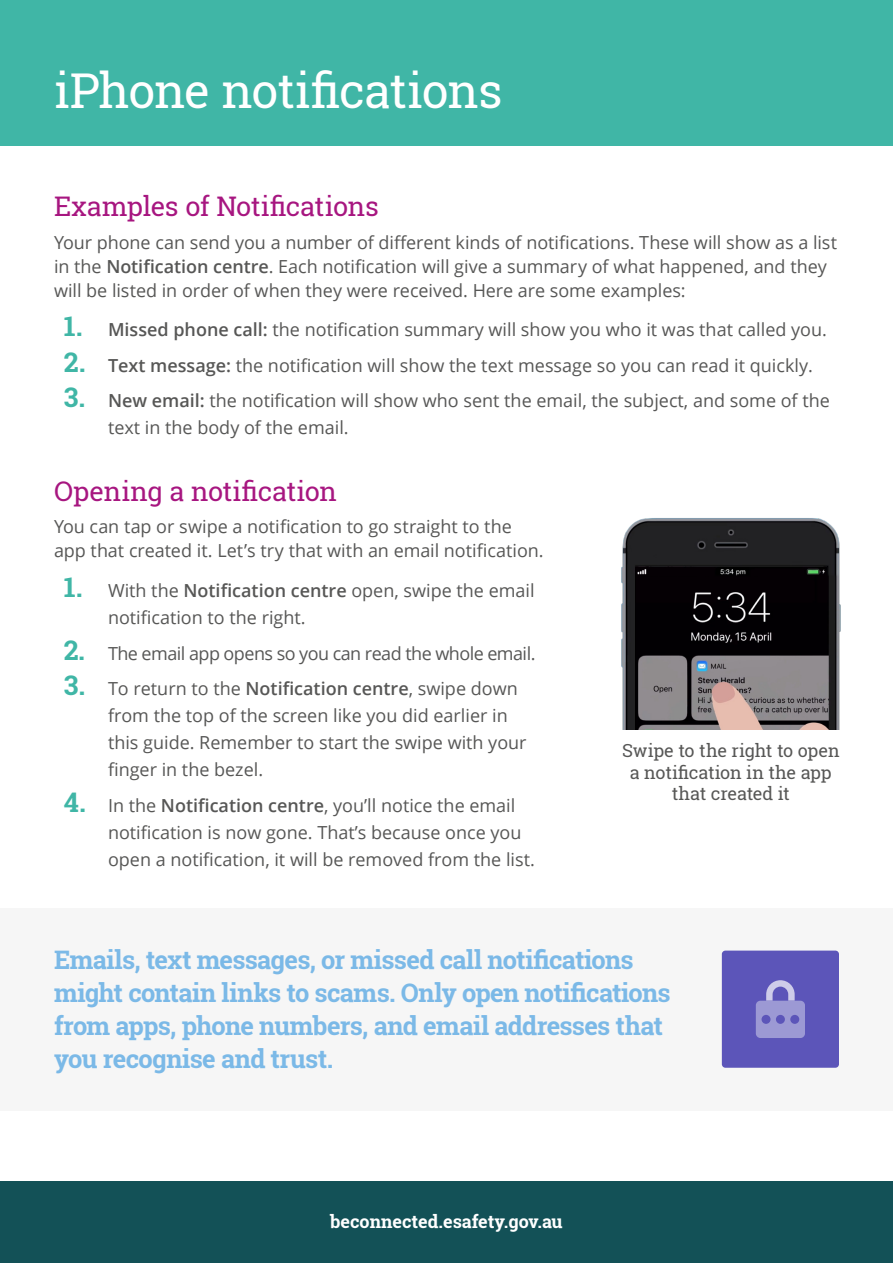
<style>
.page{position:relative;width:893px;height:1263px;background:#fff}
.page>*{position:absolute;margin:0;border:0;box-sizing:border-box;transform-origin:0 0}
.t1{font:48px "Roboto Slab";letter-spacing:-.02em;color:#fff}
.t2{font:27px "Roboto Slab";letter-spacing:-.01em;color:#a71680}
.t3{font:700 25.5px/33px "Roboto Slab";letter-spacing:-.025em;color:#7bb9e7}
.t4{font:18px/27px "Open Sans";color:#575756}
.t5{font:18px/21.6px "Roboto Slab";letter-spacing:-.015em;color:#575756;text-align:center}
.t6{font:18px "Open Sans";letter-spacing:-.03em;color:#575756}
.t7{font:700 18px "Roboto Slab";color:#fff}
.s1{font-weight:600}
.s2{font-family:"Roboto Slab";font-weight:700;font-size:27px;color:#40b6a6}
</style>
<div class="page">
<div style="left:0;top:1181px;width:893px;height:82px;background:#135157"></div>
<div style="left:0;top:0;width:893px;height:145px;background:#40b6a6"></div>
<div style="left:0;top:908px;width:893px;height:202px;background:#f6f6f6"></div>
<div style="left:722px;top:950px;width:117px;height:118px;background:#5c55b9;border-radius:4px"></div>
<svg style="left:766px;top:980px;width:29px;height:21px"></svg>
<div style="left:756px;top:1001px;width:49px;height:37px;background:#9c99d4;border-radius:5px"></div>
<div style="left:776px;top:1015px;width:9px;height:9px;background:#5c55b9;border-radius:50%"></div>
<div style="left:790px;top:1015px;width:9px;height:9px;background:#5c55b9;border-radius:50%"></div>
<div style="left:761px;top:1015px;width:9px;height:9px;background:#5c55b9;border-radius:50%"></div>
<img style="left:621px;top:518px;width:220px;height:212px">
<img style="left:635px;top:566px;width:192px;height:7px">
<img style="left:635px;top:573px;width:204px;height:157px">
<h1 class="t1" style="left:54px;top:58px;width:450px">iPhone notifications</h1>
<h2 class="t2" style="left:54px;top:188px;width:326px">Examples of Notifications</h2>
<p class="t4" style="left:54px;top:230px;width:785px;line-height:24px">Your phone can send you a number of different kinds of notifications. These will show as a list in the <span class="s1">Notification centre</span>. Each notification will give a summary of what happened, and they will be listed in order of when they were received. Here are some examples:</p>
<p class="t4" style="left:64px;top:316px;width:764px"><span class="s2">1.</span> <span class="s1">Missed phone call:</span> the notification summary will show you who it was that called you.</p>
<p class="t4" style="left:64px;top:351px;width:750px"><span class="s2">2.</span> <span class="s1">Text message:</span> the notification will show the text message so you can read it quickly.</p>
<p class="t4" style="left:108px;top:387px;width:723px;text-indent:-44px"><span class="s2">3.</span> <span class="s1">New email:</span> the notification will show who sent the email, the subject, and some of the text in the body of the email.</p>
<h2 class="t2" style="left:54px;top:472px;width:284px">Opening a notification</h2>
<p class="t4" style="left:54px;top:514px;width:491px;line-height:24px">You can tap or swipe a notification to go straight to the app that created it. Let’s try that with an email notification.</p>
<p class="t4" style="left:108px;top:576px;width:428px;text-indent:-44px"><span class="s2">1.</span> With the <span class="s1">Notification centre</span> open, swipe the email notification to the right.</p>
<p class="t6" style="left:64px;top:641px;width:473px"><span class="s2">2.</span> The email app opens so you can read the whole email.</p>
<p class="t4" style="left:108px;top:674px;width:420px;text-indent:-44px"><span class="s2">3.</span> To return to the <span class="s1">Notification centre</span>, swipe down from the top of the screen like you did earlier in this guide. Remember to start the swipe with your finger in the bezel.</p>
<p class="t4" style="left:108px;top:791px;width:428px;text-indent:-44px"><span class="s2">4.</span> In the <span class="s1">Notification centre</span>, you’ll notice the email notification is now gone. That’s because once you open a notification, it will be removed from the list.</p>
<p class="t5" style="left:622px;top:740px;width:219px">Swipe to the right to open a notification in the app that created it</p>
<h3 class="t3" style="left:54px;top:943px;width:618px">Emails, text messages, or missed call notifications might contain links to scams. Only open notifications from apps, phone numbers, and email addresses that you recognise and trust.</h3>
<p class="t7" style="left:330px;top:1209px;width:234px">beconnected.esafety.gov.au</p>
</div>
